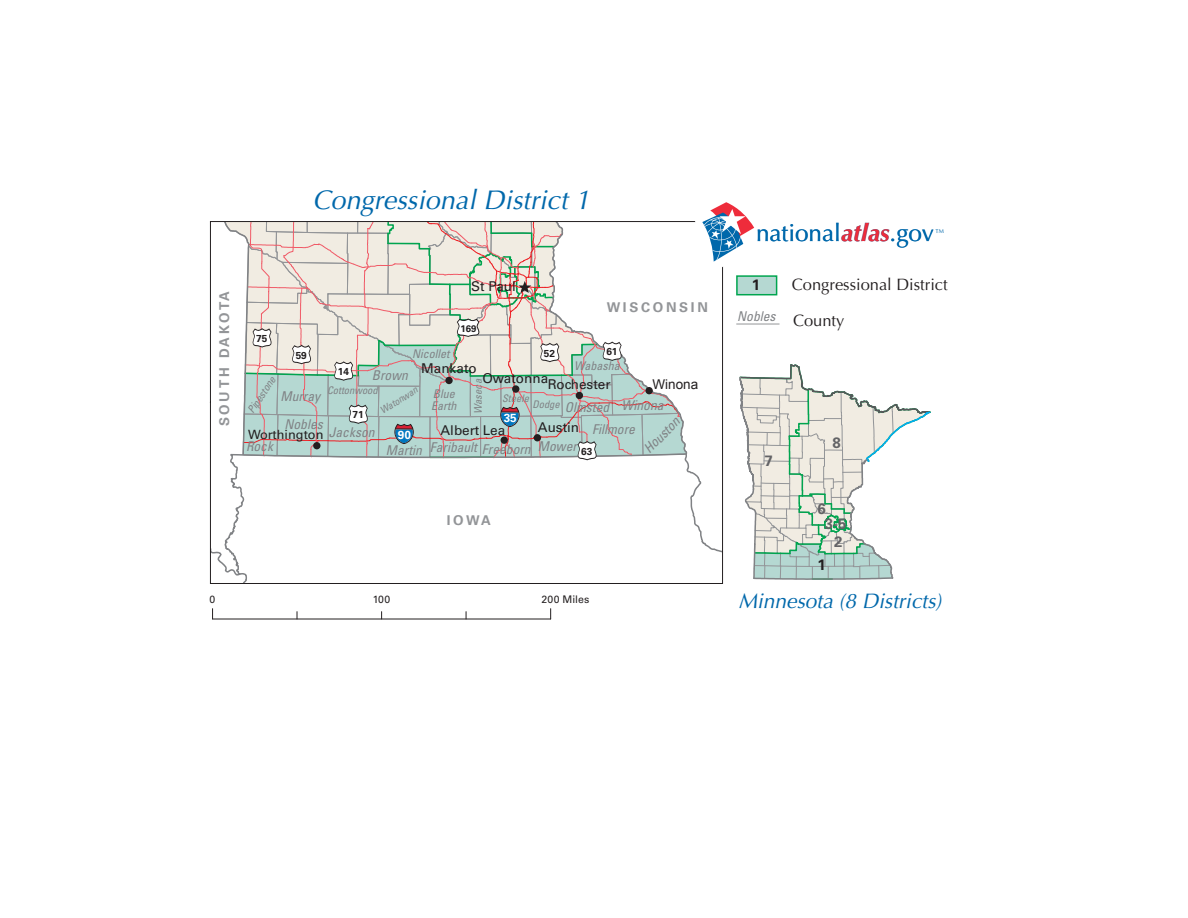
<style>
.page{position:relative;width:1188px;height:918px;background:#fff}
.page>*{position:absolute;margin:0;border:0;box-sizing:border-box;transform-origin:0 0}
.t1{font:italic 27px "Optima";color:#0068ab}
.t2{font:24.3px "Optima";color:#0068ab}
.t3{font:italic 21px "Optima";color:#0068ab}
.t4{font:16.5px/36.2px "Optima";color:#231f20}
.t5{font:700 15px "Univers";color:#636366}
.t6{font:700 15px "Univers";color:#231f20}
.t7{font:italic condensed 13.5px "Univers";color:#808285}
.t8{font:13.5px "Univers";color:#231f20}
.t9{font:700 13.5px "Univers";letter-spacing:.2em;color:#939598}
.t10{font:13.5px "Arial";color:#231f20}
.t11{font:12.75px "Univers";color:#231f20}
.t12{font:italic condensed 12px/12px "Univers";color:#808285}
.t13{font:700 11.7px "Univers";color:#fff}
.t14{font:italic condensed 10.5px "Univers";color:#808285}
.t15{font:10.5px "Univers";color:#231f20}
.t16{font:700 10.05px "Univers";color:#231f20}
.t17{font:italic condensed 9.75px "Univers";color:#808285}
.t18{font:700 9.6px "Univers";color:#231f20}
.t19{font:5.7px "Optima";color:#0068ab}
.s1{font-weight:700;font-style:italic}
</style>
<div class="page">
<svg style="left:212px;top:608px;width:339px;height:12px"></svg>
<svg style="left:210px;top:202px;width:721px;height:381px"></svg>
<p class="t1" style="left:312px;top:184px;width:279px">Congressional District 1</p>
<p class="t9" style="left:217px;top:426px;width:137px;rotate:-90deg">SOUTH DAKOTA</p>
<p class="t16" style="left:256px;top:332px;width:13px">75</p>
<p class="t16" style="left:296px;top:349px;width:13px">59</p>
<p class="t8" style="left:471px;top:278px;width:46px">St Paul</p>
<p class="t12" style="left:412px;top:348px;width:39px">Nicollet</p>
<p class="t18" style="left:460px;top:323px;width:18px">169</p>
<p class="t9" style="left:607px;top:300px;width:103px">WISCONSIN</p>
<p class="t16" style="left:544px;top:347px;width:13px">52</p>
<p class="t16" style="left:606px;top:346px;width:13px">61</p>
<p class="t12" style="left:574px;top:360px;width:47px">Wabasha</p>
<p class="t8" style="left:421px;top:360px;width:57px">Mankato</p>
<p class="t16" style="left:338px;top:366px;width:13px">14</p>
<p class="t7" style="left:372px;top:366px;width:37px">Brown</p>
<p class="t14" style="left:327px;top:384px;width:52px">Cottonwood</p>
<p class="t17" style="left:378px;top:406px;width:44px;rotate:-32deg">Watonwan</p>
<p class="t8" style="left:482px;top:370px;width:67px">Owatonna</p>
<p class="t14" style="left:245px;top:409px;width:43px;rotate:-57deg">Pipestone</p>
<p class="t14" style="left:471px;top:414px;width:36px;rotate:-90deg">Waseca</p>
<p class="t8" style="left:548px;top:376px;width:64px">Rochester</p>
<p class="t10" style="left:652px;top:376px;width:47px">Winona</p>
<p class="t12" style="left:431px;top:387px;width:27px">Blue<br>Earth</p>
<p class="t7" style="left:280px;top:388px;width:41px">Murray</p>
<p class="t14" style="left:502px;top:391px;width:28px">Steele</p>
<p class="t14" style="left:532px;top:398px;width:29px">Dodge</p>
<p class="t7" style="left:622px;top:397px;width:43px">Winona</p>
<p class="t7" style="left:565px;top:399px;width:46px">Olmsted</p>
<p class="t16" style="left:352px;top:409px;width:13px">71</p>
<p class="t13" style="left:504px;top:411px;width:15px">35</p>
<p class="t7" style="left:640px;top:445px;width:46px;rotate:-46deg">Houston</p>
<p class="t7" style="left:285px;top:416px;width:40px">Nobles</p>
<p class="t8" style="left:538px;top:419px;width:43px">Austin</p>
<p class="t7" style="left:592px;top:421px;width:44px">Fillmore</p>
<p class="t8" style="left:441px;top:422px;width:66px">Albert Lea</p>
<p class="t7" style="left:329px;top:424px;width:47px">Jackson</p>
<p class="t11" style="left:248px;top:427px;width:77px">Worthington</p>
<p class="t13" style="left:398px;top:428px;width:15px">90</p>
<p class="t7" style="left:246px;top:437px;width:28px">Rock</p>
<p class="t7" style="left:538px;top:438px;width:40px">Mower</p>
<p class="t7" style="left:430px;top:439px;width:102px">Faribault Freeborn</p>
<p class="t7" style="left:386px;top:441px;width:37px">Martin</p>
<p class="t16" style="left:581px;top:445px;width:13px">63</p>
<p class="t9" style="left:447px;top:513px;width:46px">IOWA</p>
<p class="t15" style="left:210px;top:593px;width:7px">0</p>
<p class="t15" style="left:373px;top:593px;width:19px">100</p>
<p class="t15" style="left:542px;top:593px;width:49px">200 Miles</p>
<p class="t2" style="left:756px;top:219px;width:179px">national<span class="s1">atlas</span>.gov</p>
<p class="t19" style="left:936px;top:228px;width:10px">TM</p>
<p class="t6" style="left:752px;top:276px;width:10px">1</p>
<p class="t7" style="left:737px;top:307px;width:40px">Nobles</p>
<p class="t4" style="left:792px;top:267px;width:157px">Congressional District<br>County</p>
<p class="t5" style="left:765px;top:452px;width:10px">7</p>
<p class="t5" style="left:832px;top:434px;width:10px">8</p>
<p class="t5" style="left:818px;top:500px;width:10px">6</p>
<p class="t5" style="left:825px;top:515px;width:23px">3-5</p>
<p class="t6" style="left:817px;top:556px;width:10px">1</p>
<p class="t5" style="left:834px;top:533px;width:10px">2</p>
<p class="t3" style="left:738px;top:589px;width:205px">Minnesota (8 Districts)</p>
</div>
